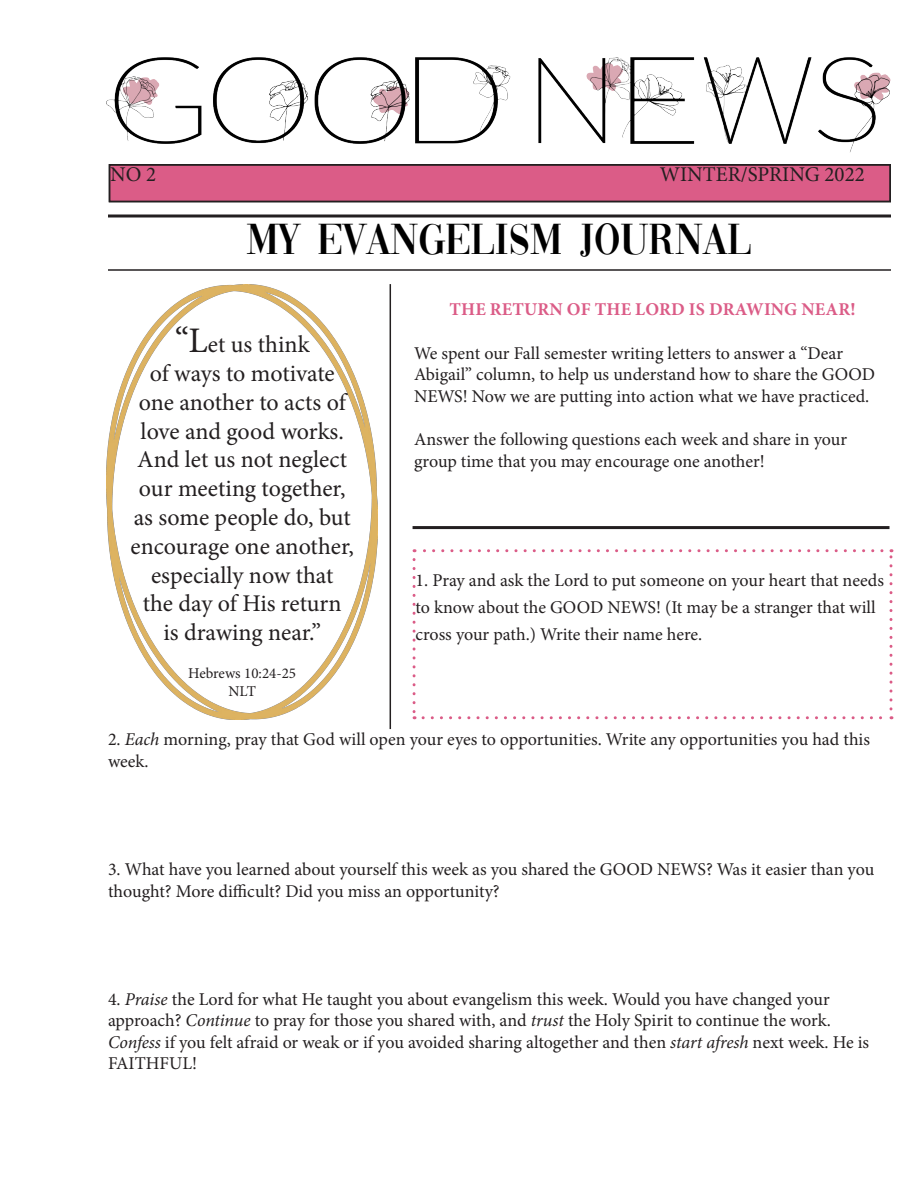
<style>
.page{position:relative;width:918px;height:1188px;background:#fff}
.page>*{position:absolute;margin:0;border:0;box-sizing:border-box;transform-origin:0 0}
.t1{font:45px "Vogue";color:#000}
.t2{font:24px "Minion Pro";letter-spacing:-.005em;color:#231f20}
.t3{font:21px "Minion Pro";color:#231f20}
.t4{font:18px/21.6px "Minion Pro";letter-spacing:-.005em;color:#231f20}
.t5{font:700 18px "Minion Pro";letter-spacing:.01em;color:#db5c87}
.t6{font:15px "Minion Pro";color:#231f20}
.s1{font-size:36px}
.s2{font-style:italic}
</style>
<div class="page">
<div style="left:109px;top:164px;width:782px;height:38px;background:#db5c87"></div>
<img style="left:106px;top:284px;width:272px;height:435px">
<svg style="left:108px;top:214px;width:783px;height:4px;background:#595657"></svg>
<hr style="left:108px;top:269px;width:783px;height:2px;background:#231f20">
<div style="left:109px;top:164px;width:782px;height:38px;border:2px solid #231f20"></div>
<hr style="left:390px;top:284px;width:1px;height:445px;background:#231f20">
<hr style="left:413px;top:526px;width:477px;height:3px;background:#231f20">
<img style="left:106px;top:57px;width:785px;height:95px">
<svg style="left:413px;top:560px;width:3px;height:159px"></svg>
<svg style="left:423px;top:716px;width:469px;height:3px"></svg>
<svg style="left:890px;top:549px;width:2px;height:160px"></svg>
<svg style="left:414px;top:549px;width:468px;height:3px"></svg>
<p class="t3" style="left:110px;top:160px;width:47px">NO 2</p>
<p class="t3" style="left:660px;top:160px;width:207px">WINTER/SPRING 2022</p>
<p class="t1" style="left:246px;top:223px;width:507px">MY EVANGELISM JOURNAL</p>
<p class="t5" style="left:449px;top:297px;width:408px">THE RETURN OF THE LORD IS DRAWING NEAR!</p>
<p class="t4" style="left:414px;top:342px;width:463px">We spent our Fall semester writing letters to answer a “Dear<br>Abigail” column, to help us understand how to share the GOOD<br>NEWS! Now we are putting into action what we have practiced.</p>
<p class="t4" style="left:414px;top:429px;width:434px">Answer the following questions each week and share in your group time that you may encourage one another!</p>
<p class="t2" style="left:175px;top:328px;width:136px"><span class="s1">“L</span>et us think</p>
<p class="t2" style="left:150px;top:357px;width:186px">of ways to motivate</p>
<p class="t2" style="left:139px;top:386px;width:209px">one another to acts of</p>
<p class="t2" style="left:141px;top:415px;width:205px">love and good works.</p>
<p class="t2" style="left:137px;top:444px;width:212px">And let us not neglect</p>
<p class="t2" style="left:139px;top:472px;width:208px">our meeting together,</p>
<p class="t2" style="left:134px;top:501px;width:218px">as some people do, but</p>
<p class="t2" style="left:131px;top:530px;width:225px">encourage one another,</p>
<p class="t2" style="left:151px;top:559px;width:184px">especially now that</p>
<p class="t2" style="left:143px;top:588px;width:201px">the day of His return</p>
<p class="t2" style="left:163px;top:616px;width:159px">is drawing near.”</p>
<p class="t6" style="left:188px;top:663px;width:109px">Hebrews 10:24-25</p>
<p class="t6" style="left:228px;top:681px;width:29px">NLT</p>
<p class="t4" style="left:108px;top:729px;width:763px">2. <span class="s2">Each</span> morning, pray that God will open your eyes to opportunities. Write any opportunities you had this week.</p>
<p class="t4" style="left:416px;top:567px;width:470px;line-height:27px">1. Pray and ask the Lord to put someone on your heart that needs to know about the GOOD NEWS! (It may be a stranger that will cross your path.) Write their name here.</p>
<p class="t4" style="left:108px;top:858px;width:768px">3. What have you learned about yourself this week as you shared the GOOD NEWS? Was it easier than you thought? More difficult? Did you miss an opportunity?</p>
<p class="t4" style="left:108px;top:988px;width:763px">4. <span class="s2">Praise</span> the Lord for what He taught you about evangelism this week. Would you have changed your approach? <span class="s2">Continue</span> to pray for those you shared with, and <span class="s2">trust</span> the Holy Spirit to continue the work.<br><span class="s2">Confess</span> if you felt afraid or weak or if you avoided sharing altogether and then <span class="s2">start afresh</span> next week. He is FAITHFUL!</p>
</div>
